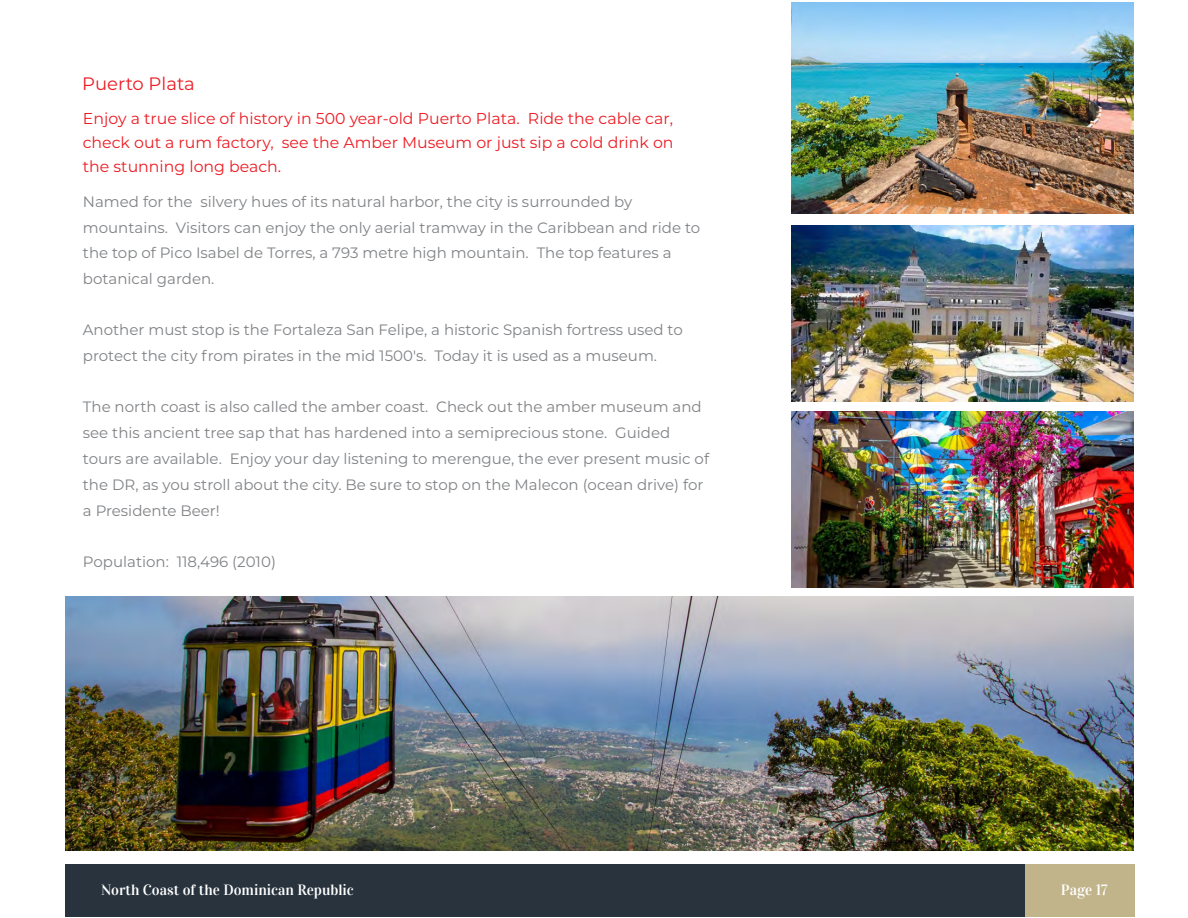
<style>
.page{position:relative;width:1188px;height:918px;background:#fff}
.page>*{position:absolute;margin:0;border:0;box-sizing:border-box;transform-origin:0 0}
.t1{font:18px "Montserrat";color:#ed1c24}
.t2{font:15.75px/24px "Montserrat";color:#ed1c24;text-align:justify}
.t3{font:15px/25.8px "Montserrat";color:#808285}
.t4{font:15px "Vidaloka";color:#fff}
</style>
<div class="page">
<img style="left:66px;top:597px;width:1067px;height:254px">
<div style="left:66px;top:865px;width:960px;height:52px;background:#28333e"></div>
<div style="left:1025px;top:865px;width:110px;height:52px;background:#c2b48a"></div>
<img style="left:792px;top:2px;width:341px;height:212px">
<img style="left:792px;top:226px;width:341px;height:176px">
<img style="left:792px;top:412px;width:341px;height:176px">
<p class="t1" style="left:82px;top:73px;width:114px">Puerto Plata</p>
<p class="t2" style="left:83px;top:107px;width:592px">Enjoy a true slice of history in 500 year-old Puerto Plata. Ride the cable car, check out a rum factory, see the Amber Museum or just sip a cold drink on the stunning long beach.</p>
<p class="t3" style="left:83px;top:188px;width:619px">Named for the silvery hues of its natural harbor, the city is surrounded by mountains. Visitors can enjoy the only aerial tramway in the Caribbean and ride to the top of Pico Isabel de Torres, a 793 metre high mountain. The top features a botanical garden.</p>
<p class="t3" style="left:83px;top:317px;width:601px">Another must stop is the Fortaleza San Felipe, a historic Spanish fortress used to protect the city from pirates in the mid 1500's. Today it is used as a museum.</p>
<p class="t3" style="left:83px;top:394px;width:628px">The north coast is also called the amber coast. Check out the amber museum and see this ancient tree sap that has hardened into a semiprecious stone. Guided tours are available. Enjoy your day listening to merengue, the ever present music of the DR, as you stroll about the city. Be sure to stop on the Malecon (ocean drive) for a Presidente Beer!</p>
<p class="t3" style="left:83px;top:549px;width:195px">Population: 118,496 (2010)</p>
<p class="t4" style="left:101px;top:881px;width:254px">North Coast of the Dominican Republic</p>
<p class="t4" style="left:1061px;top:881px;width:48px">Page 17</p>
</div>
